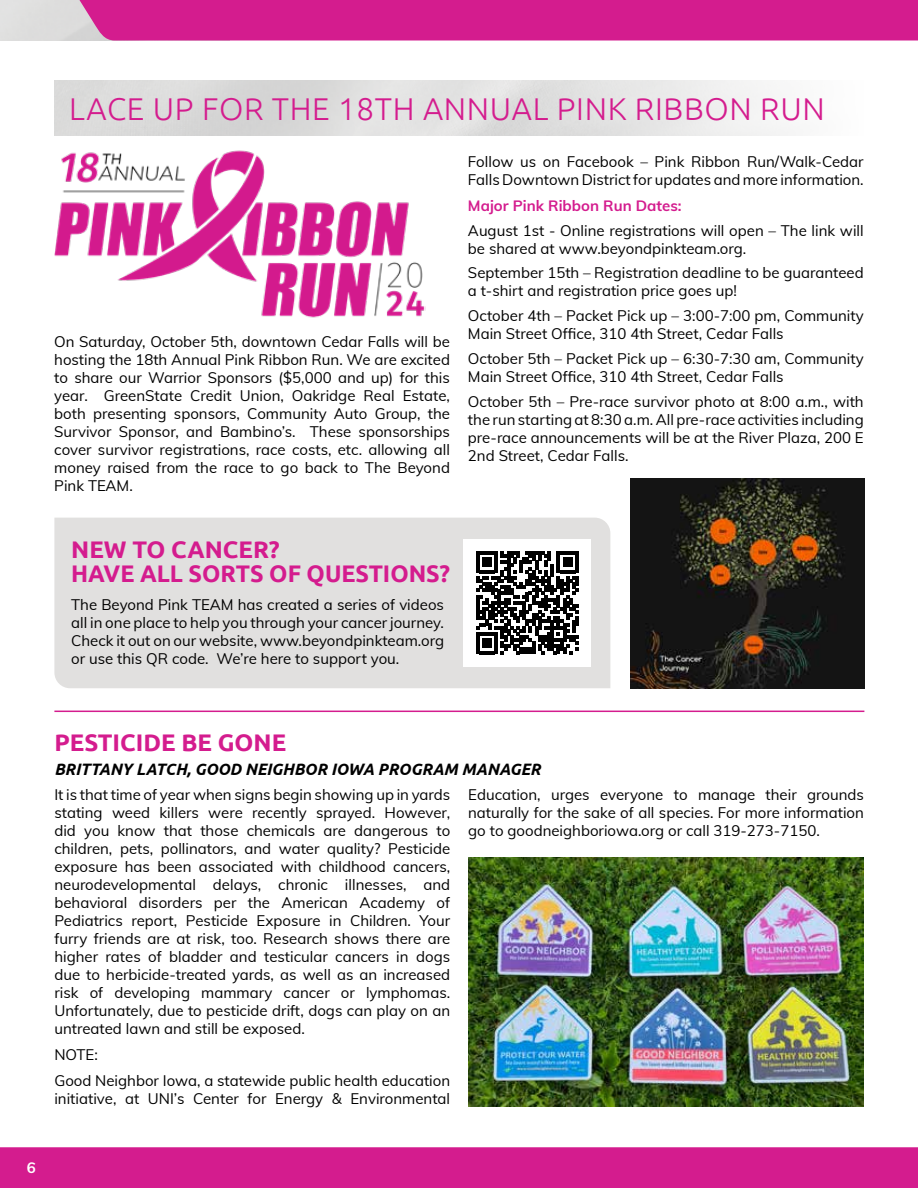
<style>
.page{position:relative;width:918px;height:1188px;background:#fff}
.page>*{position:absolute;margin:0;border:0;box-sizing:border-box;transform-origin:0 0}
.t1{font:300 31.5px "Ubuntu";letter-spacing:.02em;color:#d41c8e}
.t2{font:700 24px/24px "Ubuntu";color:#d41c8e}
.t3{font:italic 700 16.5px "Ubuntu";color:#000}
.t4{font:15px/18px "Muli";color:#000}
.t5{font:700 15px "Muli";color:#d41c8e}
.t6{font:700 15px "Muli";color:#fff}
</style>
<div class="page">
<div style="left:0;top:1147px;width:918px;height:41px;background:#d41c8e"></div>
<div style="left:71px;top:0;width:847px;height:40px;background:#d41c8e"></div>
<hr style="left:54px;top:711px;width:810px;height:1px;background:#d41c8e">
<img style="left:468px;top:858px;width:396px;height:249px">
<img style="left:54px;top:150px;width:372px;height:168px">
<div style="left:54px;top:518px;width:556px;height:170px;background:#e1e0df"></div>
<div style="left:464px;top:539px;width:127px;height:128px;background:#fff"></div>
<svg style="left:476px;top:551px;width:103px;height:103px"></svg>
<img style="left:630px;top:479px;width:234px;height:209px">
<h1 class="t1" style="left:69px;top:90px;width:757px">LACE UP FOR THE 18TH ANNUAL PINK RIBBON RUN</h1>
<p class="t4" style="left:54px;top:332px;width:397px;text-align:justify">On Saturday, October 5th, downtown Cedar Falls will be hosting the 18th Annual Pink Ribbon Run. We are excited to share our Warrior Sponsors ($5,000 and up) for this year. GreenState Credit Union, Oakridge Real Estate, both presenting sponsors, Community Auto Group, the Survivor Sponsor, and Bambino’s. These sponsorships cover survivor registrations, race costs, etc. allowing all money raised from the race to go back to The Beyond Pink TEAM.</p>
<p class="t4" style="left:468px;top:152px;width:397px">Follow us on Facebook – Pink Ribbon Run/Walk-Cedar<br>Falls Downtown District for updates and more information.</p>
<p class="t5" style="left:468px;top:195px;width:215px">Major Pink Ribbon Run Dates:</p>
<p class="t4" style="left:468px;top:221px;width:397px">August 1st - Online registrations will open – The link will be shared at www.beyondpinkteam.org.</p>
<p class="t4" style="left:468px;top:263px;width:397px">September 15th – Registration deadline to be guaranteed a t-shirt and registration price goes up!</p>
<p class="t4" style="left:468px;top:306px;width:397px">October 4th – Packet Pick up – 3:00-7:00 pm, Community<br>Main Street Office, 310 4th Street, Cedar Falls</p>
<p class="t4" style="left:468px;top:349px;width:397px">October 5th – Packet Pick up – 6:30-7:30 am, Community<br>Main Street Office, 310 4th Street, Cedar Falls</p>
<p class="t4" style="left:468px;top:392px;width:397px;text-align:justify">October 5th – Pre-race survivor photo at 8:00 a.m., with the run starting at 8:30 a.m. All pre-race activities including pre-race announcements will be at the River Plaza, 200 E 2nd Street, Cedar Falls.</p>
<h2 class="t2" style="left:71px;top:537px;width:381px">NEW TO CANCER?<br>HAVE ALL SORTS OF QUESTIONS?</h2>
<p class="t4" style="left:71px;top:594px;width:374px;text-align:justify">The Beyond Pink TEAM has created a series of videos all in one place to help you through your cancer journey.<br>Check it out on our website, www.beyondpinkteam.org or use this QR code. We’re here to support you.</p>
<h2 class="t2" style="left:54px;top:731px;width:233px">PESTICIDE BE GONE</h2>
<p class="t3" style="left:54px;top:760px;width:488px">BRITTANY LATCH, GOOD NEIGHBOR IOWA PROGRAM MANAGER</p>
<p class="t4" style="left:54px;top:785px;width:397px;text-align:justify">It is that time of year when signs begin showing up in yards stating weed killers were recently sprayed. However, did you know that those chemicals are dangerous to children, pets, pollinators, and water quality? Pesticide exposure has been associated with childhood cancers, neurodevelopmental delays, chronic illnesses, and behavioral disorders per the American Academy of Pediatrics report, Pesticide Exposure in Children. Your furry friends are at risk, too. Research shows there are higher rates of bladder and testicular cancers in dogs due to herbicide-treated yards, as well as an increased risk of developing mammary cancer or lymphomas.<br>Unfortunately, due to pesticide drift, dogs can play on an untreated lawn and still be exposed.</p>
<p class="t4" style="left:54px;top:1041px;width:397px;line-height:25.8px">NOTE:<br>Good Neighbor Iowa, a statewide public health education</p>
<p class="t4" style="left:54px;top:1089px;width:397px">initiative, at UNI’s Center for Energy &amp; Environmental</p>
<p class="t4" style="left:468px;top:785px;width:397px;text-align:justify">Education, urges everyone to manage their grounds naturally for the sake of all species. For more information go to goodneighboriowa.org or call 319-273-7150.</p>
<p class="t6" style="left:27px;top:1157px;width:11px">6</p>
</div>
